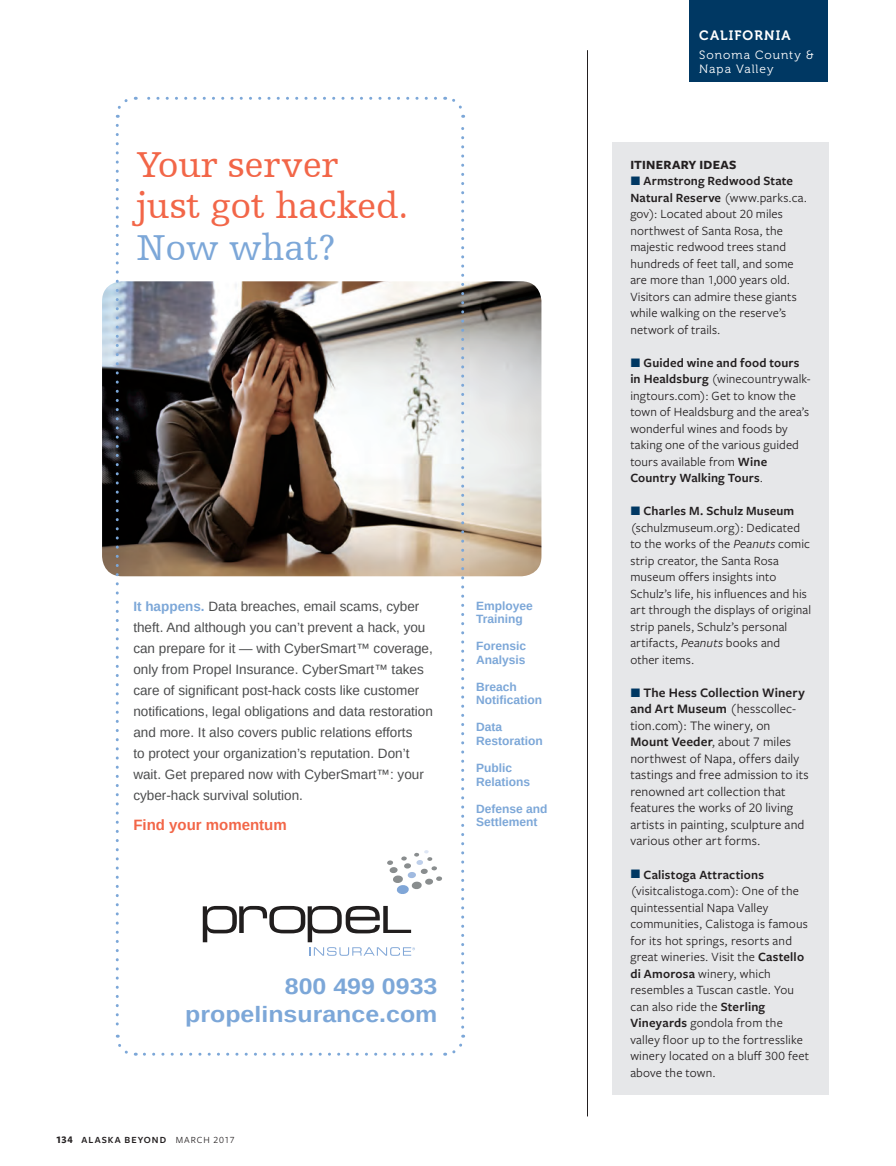
<style>
.page{position:relative;width:896px;height:1166px;background:#fff}
.page>*{position:absolute;margin:0;border:0;box-sizing:border-box;transform-origin:0 0}
.t1{font:37.8px/41.5px "Humanist Slabserif 712 BT";color:#f26648}
.t2{font:700 22.5px/28px "Arimo";color:#7ca7d8;text-align:right;scale:1.11 1}
.t3{font:700 15px "Arimo";color:#f26648}
.t4{font:13.5px/21px "Arimo";color:#4b4c4d}
.t5{font:13.5px/16.5px "Freight Sans Pro";letter-spacing:.005em;color:#231f20}
.t6{font:13.5px "Museo 700";letter-spacing:.085em;color:#fff}
.t7{font:13.05px/16.5px "Freight Sans Pro";letter-spacing:.01em;color:#231f20}
.t8{font:700 12px/13.5px "Arimo";color:#7ca7d8}
.t9{font:12px/13.5px "Museo 300";letter-spacing:.085em;color:#fff}
.t10{font:600 9.75px "Freight Sans Pro";letter-spacing:.1em;color:#231f20}
.s1{color:#7ca7d8}
.s2{font-weight:700;color:#7ca7d8}
.s3{font-weight:700;font-size:10.5px}
.s4{font-weight:400}
.s5{font-weight:700}
.s6{font-size:13.5px;color:#003863}
.s7{font-weight:600}
.s8{font-style:italic}
.s9{color:#003863}
</style>
<div class="page">
<hr style="left:587px;top:50px;width:1px;height:1066px;background:#231f20">
<div style="left:612px;top:142px;width:217px;height:952px;background:#e6e7e9"></div>
<img style="left:102px;top:281px;width:439px;height:295px">
<svg style="left:114px;top:96px;width:352px;height:960px"></svg>
<div style="left:689px;top:0;width:138px;height:82px;background:#003863"></div>
<p class="t1" style="left:136px;top:143px;width:273px">Your server just got hacked.<br><span class="s1">Now what?</span></p>
<p class="t4" style="left:133px;top:596px;width:301px"><span class="s2">It happens.</span> Data breaches, email scams, cyber theft. And although you can’t prevent a hack, you can prepare for it — with CyberSmart™ coverage, only from Propel Insurance. CyberSmart™ takes care of significant post-hack costs like customer notifications, legal obligations and data restoration and more. It also covers public relations efforts<br>to protect your organization’s reputation. Don’t wait. Get prepared now with CyberSmart™: your cyber-hack survival solution.</p>
<p class="t3" style="left:133px;top:815px;width:155px">Find your momentum</p>
<p class="t8" style="left:476px;top:599px;width:58px">Employee<br>Training</p>
<p class="t8" style="left:476px;top:639px;width:52px">Forensic<br>Analysis</p>
<p class="t8" style="left:476px;top:680px;width:67px">Breach<br>Notification</p>
<p class="t8" style="left:476px;top:720px;width:68px">Data<br>Restoration</p>
<p class="t8" style="left:476px;top:761px;width:56px">Public<br>Relations</p>
<p class="t8" style="left:476px;top:801px;width:73px">Defense and<br>Settlement</p>
<p class="t2" style="left:185px;top:973px;width:229px">800 499 0933 propelinsurance.com</p>
<p class="t10" style="left:56px;top:1133px;width:180px"><span class="s3">134</span> alaska beyond <span class="s4">March 2017</span></p>
<p class="t6" style="left:699px;top:28px;width:93px">CALIFORNIA</p>
<p class="t9" style="left:699px;top:49px;width:116px">Sonoma County &amp;<br>Napa Valley</p>
<p class="t7" style="left:630px;top:156px;width:178px"><span class="s5">ITINERARY IDEAS<br></span><span class="s6">T</span> <span class="s7">Armstrong Redwood State<br>Natural Reserve</span> (www.parks.ca. gov): Located about 20 miles northwest of Santa Rosa, the majestic redwood trees stand hundreds of feet tall, and some are more than 1,000 years old.<br>Visitors can admire these giants while walking on the reserve’s network of trails.</p>
<p class="t7" style="left:630px;top:354px;width:182px"><span class="s6">T</span> <span class="s7">Guided wine and food tours in Healdsburg</span> (winecountrywalk&shy;ingtours.com): Get to know the town of Healdsburg and the area’s wonderful wines and foods by taking one of the various guided tours available from <span class="s7">Wine<br>Country Walking Tours</span>.</p>
<p class="t7" style="left:630px;top:502px;width:182px"><span class="s6">T</span> <span class="s7">Charles M. Schulz Museum </span>(schulzmuseum.org): Dedicated to the works of the <span class="s8">Peanuts</span> comic strip creator, the Santa Rosa museum offers insights into<br>Schulz’s life, his influences and his art through the displays of original strip panels, Schulz’s personal artifacts, <span class="s8">Peanuts</span> books and other items.</p>
<p class="t5" style="left:630px;top:683px;width:180px"><span class="s9">T</span> <span class="s7">The Hess Collection Winery and Art Museum</span> (hesscollec&shy;tion.com): The winery, on<br><span class="s7">Mount Veeder</span>, about 7 miles northwest of Napa, offers daily tastings and free admission to its renowned art collection that features the works of 20 living artists in painting, sculpture and various other art forms.</p>
<p class="t7" style="left:630px;top:865px;width:180px"><span class="s6">T</span> <span class="s7">Calistoga Attractions </span>(visitcalistoga.com): One of the quintessential Napa Valley communities, Calistoga is famous for its hot springs, resorts and great wineries. Visit the <span class="s7">Castello di Amorosa</span> winery, which resembles a Tuscan castle. You can also ride the <span class="s7">Sterling<br>Vineyards</span> gondola from the valley floor up to the fortresslike winery located on a bluff 300 feet above the town.</p>
</div>
